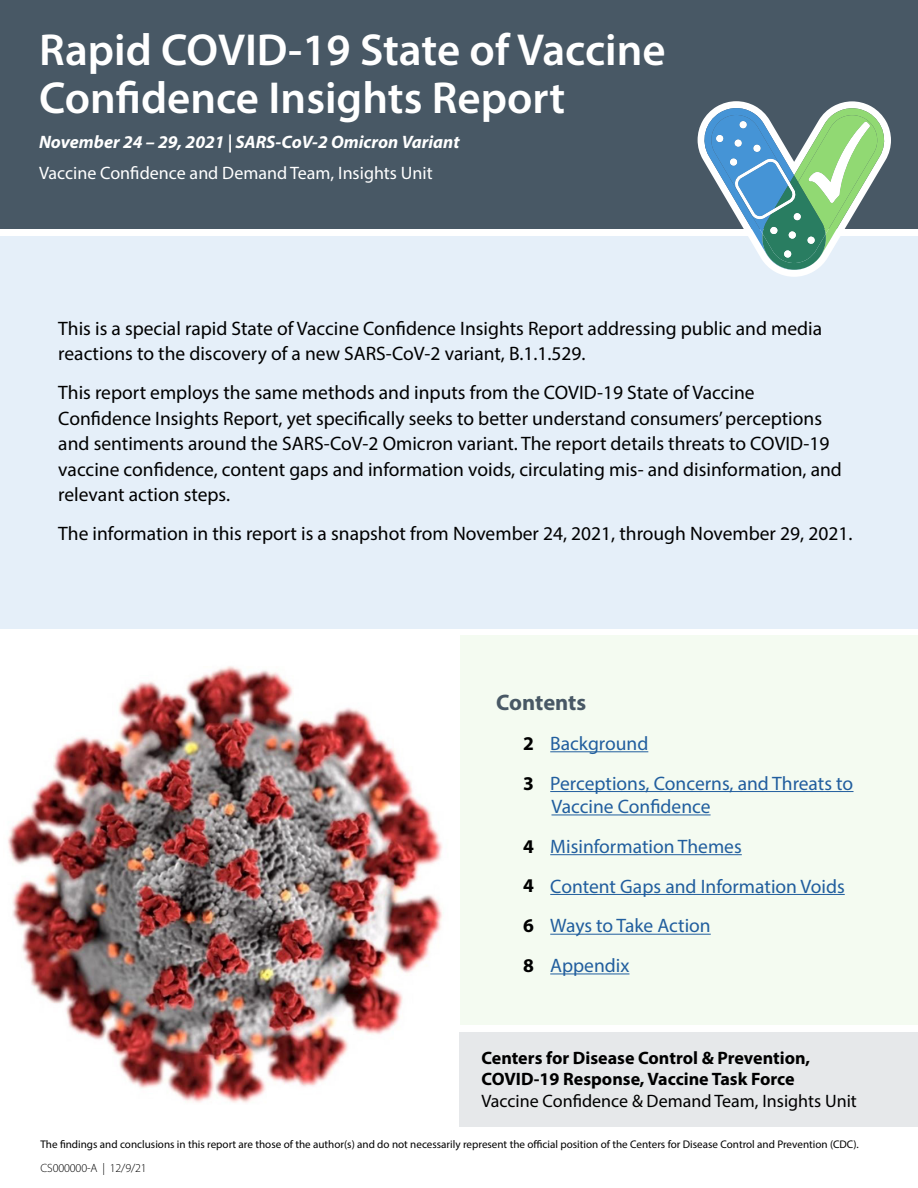
<style>
.page{position:relative;width:918px;height:1188px;background:#fff}
.page>*{position:absolute;margin:0;border:0;box-sizing:border-box;transform-origin:0 0}
.t1{font:600 45px/48px "Myriad Pro";color:#fff}
.t2{font:700 22.5px "Myriad Pro";letter-spacing:-.005em;color:#485865}
.t3{font:19.5px/25.5px "Myriad Pro";color:#000}
.t4{font:19.5px/39.8px "Myriad Pro";color:#215e9e}
.t5{font:700 18px/21.6px "Myriad Pro";color:#000}
.t6{font:italic 700 18px "Myriad Pro";color:#fff}
.t7{font:18px "Myriad Pro";color:#fff}
.t8{font:18px "Myriad Pro";color:#000}
.t9{font:300 12px "Myriad Pro";letter-spacing:-.01em;color:#000}
.t10{font:11.1px "Myriad Pro";color:#000}
.s1{font-weight:700;color:#000}
</style>
<div class="page">
<div style="left:0;top:237px;width:918px;height:392px;background:#e5eff9"></div>
<div style="left:0;top:0;width:918px;height:230px;background:#485865"></div>
<svg style="left:698px;top:101px;width:193px;height:176px"></svg>
<img style="left:8px;top:666px;width:436px;height:437px">
<div style="left:460px;top:635px;width:458px;height:390px;background:#f4fbf1"></div>
<div style="left:459px;top:1033px;width:459px;height:94px;background:#e6e8ea"></div>
<hr style="left:550px;top:751px;width:98px;height:1px;background:#215e9e">
<hr style="left:550px;top:791px;width:304px;height:1px;background:#215e9e">
<hr style="left:551px;top:814px;width:160px;height:1px;background:#215e9e">
<hr style="left:550px;top:854px;width:192px;height:1px;background:#215e9e">
<hr style="left:550px;top:894px;width:295px;height:1px;background:#215e9e">
<hr style="left:550px;top:934px;width:161px;height:1px;background:#215e9e">
<hr style="left:550px;top:973px;width:80px;height:1px;background:#215e9e">
<h1 class="t1" style="left:39px;top:25px;width:628px">Rapid COVID-19 State of Vaccine<br>Confidence Insights Report</h1>
<p class="t6" style="left:39px;top:131px;width:422px">November 24 – 29, 2021 | SARS-CoV-2 Omicron Variant</p>
<p class="t7" style="left:39px;top:162px;width:395px">Vaccine Confidence and Demand Team, Insights Unit</p>
<p class="t3" style="left:58px;top:315px;width:765px">This is a special rapid State of Vaccine Confidence Insights Report addressing public and media reactions to the discovery of a new SARS-CoV-2 variant, B.1.1.529.</p>
<p class="t3" style="left:58px;top:379px;width:785px">This report employs the same methods and inputs from the COVID-19 State of Vaccine Confidence Insights Report, yet specifically seeks to better understand consumers’ perceptions and sentiments around the SARS-CoV-2 Omicron variant. The report details threats to COVID-19 vaccine confidence, content gaps and information voids, circulating mis- and disinformation, and relevant action steps.</p>
<p class="t3" style="left:58px;top:520px;width:796px">The information in this report is a snapshot from November 24, 2021, through November 29, 2021.</p>
<p class="t2" style="left:496px;top:688px;width:92px">Contents</p>
<p class="t4" style="left:523px;top:723px;width:332px"><span class="s1">2</span> Background<br><span class="s1">3</span> Perceptions, Concerns, and Threats to</p>
<p class="t4" style="left:523px;top:786px;width:323px;text-indent:28px">Vaccine Confidence<br><span class="s1">4</span> Misinformation Themes<br><span class="s1">4</span> Content Gaps and Information Voids<br><span class="s1">6</span> Ways to Take Action<br><span class="s1">8</span> Appendix</p>
<p class="t5" style="left:482px;top:1046px;width:330px">Centers for Disease Control &amp; Prevention,<br>COVID-19 Response, Vaccine Task Force</p>
<p class="t8" style="left:482px;top:1090px;width:377px">Vaccine Confidence &amp; Demand Team, Insights Unit</p>
<p class="t10" style="left:40px;top:1137px;width:820px">The findings and conclusions in this report are those of the author(s) and do not necessarily represent the official position of the Centers for Disease Control and Prevention (CDC).</p>
<p class="t9" style="left:40px;top:1161px;width:108px">CS000000-A | 12/9/21</p>
</div>
